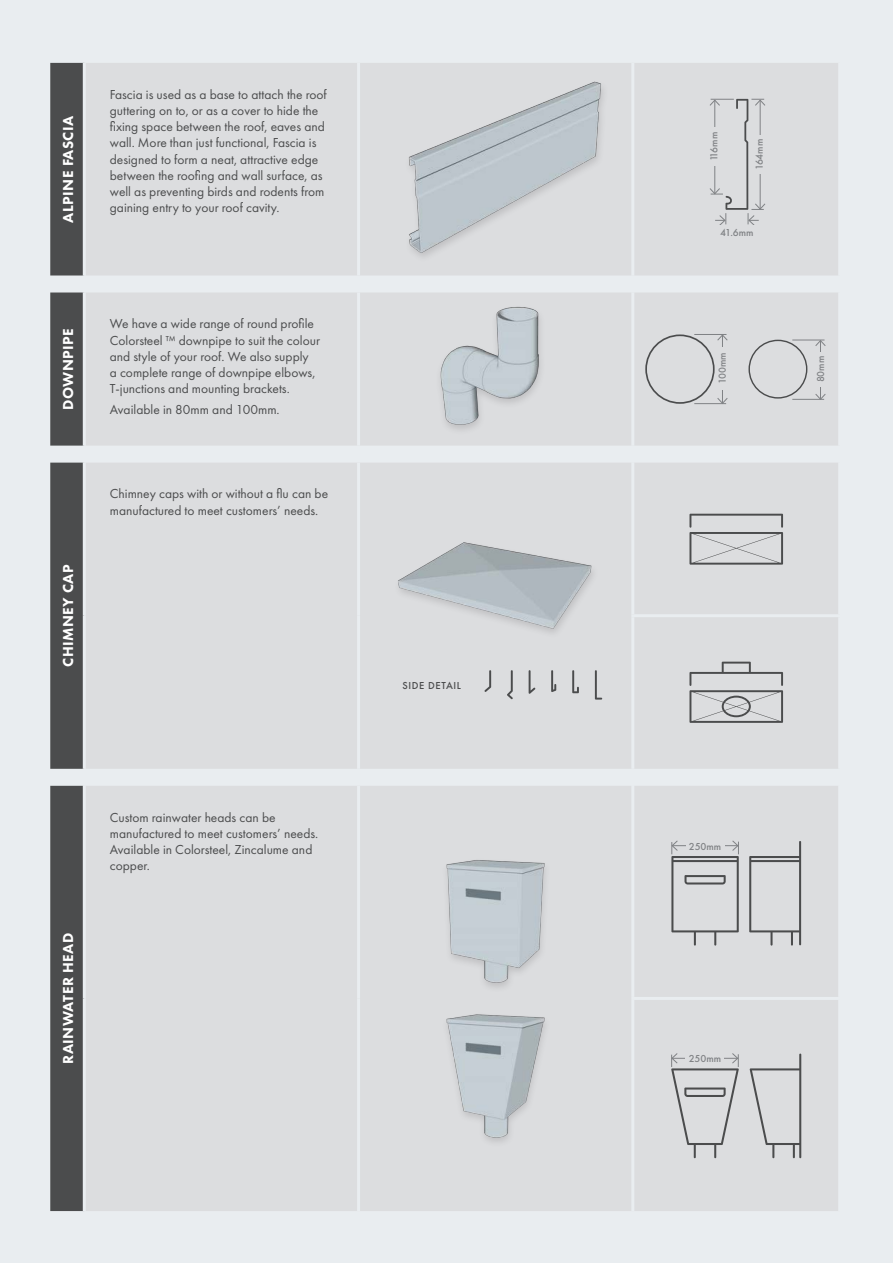
<style>
.page{position:relative;width:893px;height:1263px;background:#e9edf0}
.page>*{position:absolute;margin:0;border:0;box-sizing:border-box;transform-origin:0 0}
.H3_-_Grey{font:800 15px "Futura PT";letter-spacing:.03em;color:#fff}
.Body_-_Grey{font:13.5px/16.2px "Futura PT";color:#4b4c4d}
.Profile_Labels{font:500 10.5px "Futura PT";color:#808285}
.H3_-_white{font:500 10.5px "Futura PT";letter-spacing:.06em;color:#4b4c4d}
</style>
<div class="page">
<svg style="left:50px;top:63px;width:33px;height:1148px;background:#555658"></svg>
<div style="left:86px;top:63px;width:545px;height:1148px;background:#dcdddf"></div>
<div style="left:634px;top:63px;width:204px;height:1148px;background:#dcdddf"></div>
<hr style="left:357px;top:63px;width:3px;height:212px;background:#e9edf0">
<hr style="left:357px;top:292px;width:3px;height:154px;background:#e9edf0">
<hr style="left:357px;top:463px;width:3px;height:153px;background:#e9edf0">
<hr style="left:357px;top:616px;width:3px;height:153px;background:#e9edf0">
<hr style="left:631px;top:614px;width:210px;height:3px;background:#e9edf0">
<hr style="left:357px;top:786px;width:3px;height:212px;background:#e9edf0">
<hr style="left:357px;top:998px;width:3px;height:213px;background:#e9edf0">
<hr style="left:631px;top:997px;width:210px;height:3px;background:#e9edf0">
<img style="left:378px;top:71px;width:235px;height:197px">
<div style="left:718px;top:225px;width:38px;height:14px;background:#dcdddf"></div>
<div style="left:707px;top:128px;width:14px;height:38px;background:#dcdddf"></div>
<svg style="left:709px;top:99px;width:57px;height:127px;background:#d2d3d5"></svg>
<img style="left:360px;top:299px;width:235px;height:140px">
<hr style="left:792px;top:340px;width:32px;height:1px;background:#808285">
<hr style="left:792px;top:399px;width:32px;height:1px;background:#808285">
<hr style="left:820px;top:341px;width:1px;height:58px;background:#808285">
<svg style="left:815px;top:339px;width:11px;height:8px"></svg>
<svg style="left:815px;top:393px;width:11px;height:7px"></svg>
<div style="left:813px;top:352px;width:14px;height:34px;background:#dcdddf"></div>
<svg style="left:748px;top:340px;width:59px;height:59px;background:#d1d2d4"></svg>
<div style="left:715px;top:347px;width:14px;height:43px;background:#dcdddf"></div>
<svg style="left:645px;top:334px;width:83px;height:70px;background:#d1d2d4"></svg>
<img style="left:374px;top:532px;width:243px;height:131px">
<svg style="left:484px;top:670px;width:7px;height:22px"></svg>
<svg style="left:507px;top:670px;width:6px;height:29px"></svg>
<svg style="left:529px;top:670px;width:6px;height:24px"></svg>
<svg style="left:551px;top:670px;width:5px;height:22px"></svg>
<svg style="left:572px;top:670px;width:7px;height:23px"></svg>
<svg style="left:595px;top:670px;width:7px;height:30px"></svg>
<svg style="left:689px;top:514px;width:94px;height:51px;background:#c4c5c7"></svg>
<svg style="left:689px;top:662px;width:94px;height:61px;background:#c2c3c5"></svg>
<img style="left:432px;top:849px;width:127px;height:147px">
<img style="left:432px;top:1003px;width:127px;height:145px">
<svg style="left:749px;top:841px;width:52px;height:104px;background:#c9cacc"></svg>
<svg style="left:671px;top:840px;width:68px;height:105px;background:#c6c7c9"></svg>
<div style="left:686px;top:839px;width:38px;height:14px;background:#dcdddf"></div>
<svg style="left:750px;top:1053px;width:51px;height:105px;background:#cccdcf"></svg>
<svg style="left:671px;top:1052px;width:68px;height:106px;background:#cacbcd"></svg>
<div style="left:686px;top:1051px;width:38px;height:14px;background:#dcdddf"></div>
<p class="H3_-_Grey" style="left:59px;top:222px;width:108px;rotate:-90deg">ALPINE FASCIA</p>
<p class="Body_-_Grey" style="left:110px;top:86px;width:218px">Fascia is used as a base to attach the roof guttering on to, or as a cover to hide the fixing space between the roof, eaves and wall. More than just functional, Fascia is designed to form a neat, attractive edge between the roofing and wall surface, as well as preventing birds and rodents from gaining entry to your roof cavity.</p>
<p class="H3_-_Grey" style="left:59px;top:410px;width:83px;rotate:-90deg">DOWNPIPE</p>
<p class="Body_-_Grey" style="left:110px;top:316px;width:212px">We have a wide range of round profile Colorsteel ™ downpipe to suit the colour and style of your roof. We also supply<br>a complete range of downpipe elbows, T-junctions and mounting brackets.</p>
<p class="Body_-_Grey" style="left:110px;top:401px;width:171px">Available in 80mm and 100mm.</p>
<p class="H3_-_Grey" style="left:59px;top:667px;width:104px;rotate:-90deg">CHIMNEY CAP</p>
<p class="Body_-_Grey" style="left:110px;top:486px;width:220px">Chimney caps with or without a flu can be manufactured to meet customers’ needs.</p>
<p class="H3_-_Grey" style="left:59px;top:1064px;width:133px;rotate:-90deg">RAINWATER HEAD</p>
<p class="Body_-_Grey" style="left:110px;top:809px;width:210px">Custom rainwater heads can be manufactured to meet customers’ needs.<br>Available in Colorsteel, Zincalume and copper.</p>
<p class="H3_-_white" style="left:402px;top:679px;width:60px">SIDE DETAIL</p>
<p class="Profile_Labels" style="left:708px;top:161px;width:31px;rotate:-90deg">116mm</p>
<p class="Profile_Labels" style="left:753px;top:170px;width:33px;rotate:-90deg">164mm</p>
<p class="Profile_Labels" style="left:720px;top:227px;width:35px">41.6mm</p>
<p class="Profile_Labels" style="left:716px;top:384px;width:33px;rotate:-90deg">100mm</p>
<p class="Profile_Labels" style="left:814px;top:382px;width:28px;rotate:-90deg">80mm</p>
<p class="Profile_Labels" style="left:689px;top:840px;width:34px">250mm</p>
<p class="Profile_Labels" style="left:689px;top:1052px;width:34px">250mm</p>
</div>
